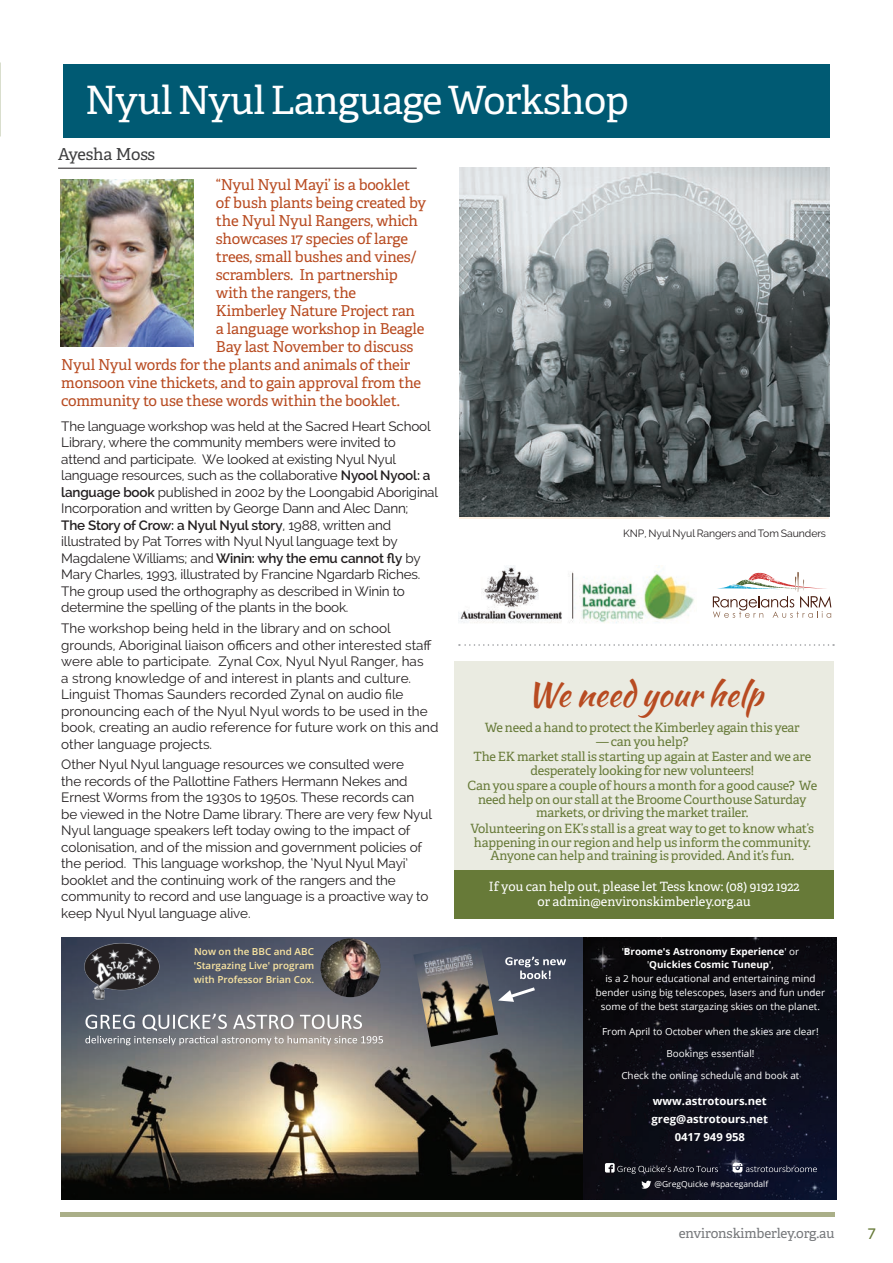
<style>
.page{position:relative;width:893px;height:1263px;background:#fff}
.page>*{position:absolute;margin:0;border:0;box-sizing:border-box;transform-origin:0 0}
.t1{font:39px "Adelle";letter-spacing:-.02em;color:#fff}
.t2{font:33px "Kaushan Script";color:#b84b21}
.t3{font:16.5px "Adelle";letter-spacing:-.015em;color:#3e3e3f}
.t4{font:15px "Adelle";letter-spacing:-.015em;color:#b84b21}
.t5{font:15px "Museo Sans 500";color:#677a38}
.t6{font:13.5px/16.5px "Raleway";letter-spacing:-.01em;color:#231f20}
.t7{font:13.5px "Adelle";letter-spacing:-.01em;color:#76787b}
.t8{font:12.75px/13.5px "Adelle";letter-spacing:-.015em;color:#677a38;text-align:center}
.t9{font:12.75px/15.3px "Adelle";color:#fff;text-align:center}
.t10{font:700 11.1px/18px "Open Sans";color:#fff;text-align:center}
.t11{font:10.5px "Raleway";letter-spacing:-.01em;color:#231f20}
.t12{font:9.6px/13.8px "Open Sans";color:#fff;text-align:center}
.t13{font:600 9.6px/13.8px "Open Sans";color:#fbe6a2;text-align:justify}
.t14{font:8.25px "Open Sans";color:#fff}
.s1{font-weight:600}
.s2{font-weight:700}
</style>
<div class="page">
<hr style="left:60px;top:1212px;width:774px;height:4px;background:#aaaf88">
<img style="left:459px;top:167px;width:370px;height:349px">
<div style="left:63px;top:64px;width:766px;height:73px;background:#005a73"></div>
<hr style="left:58px;top:168px;width:359px;height:1px;background:#231f20">
<img style="left:61px;top:180px;width:133px;height:167px">
<img style="left:582px;top:938px;width:254px;height:261px">
<img style="left:61px;top:938px;width:521px;height:261px">
<img style="left:71px;top:938px;width:109px;height:70px">
<svg style="left:85px;top:1014px;width:298px;height:31px"></svg>
<svg style="left:605px;top:1163px;width:113px;height:11px"></svg>
<svg style="left:733px;top:1163px;width:84px;height:9px"></svg>
<svg style="left:505px;top:957px;width:61px;height:22px"></svg>
<img style="left:413px;top:942px;width:85px;height:105px">
<svg style="left:498px;top:987px;width:37px;height:15px"></svg>
<img style="left:320px;top:938px;width:61px;height:59px">
<svg style="left:641px;top:1180px;width:10px;height:9px"></svg>
<svg style="left:459px;top:644px;width:375px;height:2px"></svg>
<div style="left:454px;top:660px;width:379px;height:258px;background:#eaebe1"></div>
<div style="left:454px;top:870px;width:379px;height:48px;background:#677a38"></div>
<img style="left:458px;top:565px;width:236px;height:58px">
<svg style="left:713px;top:572px;width:118px;height:46px"></svg>
<p class="t1" style="left:85px;top:72px;width:545px">Nyul Nyul Language Workshop</p>
<p class="t3" style="left:58px;top:142px;width:99px">Ayesha Moss</p>
<p class="t4" style="left:216px;top:174px;width:196px">“Nyul Nyul Mayi’ is a booklet</p>
<p class="t4" style="left:216px;top:192px;width:212px">of bush plants being created by</p>
<p class="t4" style="left:216px;top:210px;width:204px">the Nyul Nyul Rangers, which</p>
<p class="t4" style="left:216px;top:228px;width:194px">showcases 17 species of large</p>
<p class="t4" style="left:216px;top:246px;width:202px">trees, small bushes and vines/</p>
<p class="t4" style="left:216px;top:264px;width:184px">scramblers. In partnership</p>
<p class="t4" style="left:216px;top:282px;width:142px">with the rangers, the</p>
<p class="t4" style="left:216px;top:300px;width:201px">Kimberley Nature Project ran</p>
<p class="t4" style="left:216px;top:318px;width:210px">a language workshop in Beagle</p>
<p class="t4" style="left:216px;top:336px;width:199px">Bay last November to discuss</p>
<p class="t4" style="left:61px;top:354px;width:351px">Nyul Nyul words for the plants and animals of their</p>
<p class="t4" style="left:61px;top:372px;width:361px">monsoon vine thickets, and to gain approval from the</p>
<p class="t4" style="left:61px;top:390px;width:340px">community to use these words within the booklet.</p>
<p class="t6" style="left:61px;top:418px;width:378px">The language workshop was held at the Sacred Heart School Library, where the community members were invited to attend and participate. We looked at existing Nyul Nyul language resources, such as the collaborative <span class="s1">Nyool Nyool: a language book</span> published in 2002 by the Loongabid Aboriginal Incorporation and written by George Dann and Alec Dann;<br><span class="s1">The Story of Crow: a Nyul Nyul story</span>, 1988, written and illustrated by Pat Torres with Nyul Nyul language text by Magdalene Williams; and <span class="s1">Winin: why the emu cannot fly</span> by Mary Charles, 1993, illustrated by Francine Ngardarb Riches.<br>The group used the orthography as described in Winin to determine the spelling of the plants in the book.</p>
<p class="t6" style="left:61px;top:620px;width:379px">The workshop being held in the library and on school grounds, Aboriginal liaison officers and other interested staff were able to participate. Zynal Cox, Nyul Nyul Ranger, has<br>a strong knowledge of and interest in plants and culture.<br>Linguist Thomas Saunders recorded Zynal on audio file pronouncing each of the Nyul Nyul words to be used in the book, creating an audio reference for future work on this and other language projects.</p>
<p class="t6" style="left:61px;top:756px;width:372px">Other Nyul Nyul language resources we consulted were<br>the records of the Pallottine Fathers Hermann Nekes and Ernest Worms from the 1930s to 1950s. These records can be viewed in the Notre Dame library. There are very few Nyul Nyul language speakers left today owing to the impact of colonisation, and of the mission and government policies of the period. This language workshop, the ‘Nyul Nyul Mayi’ booklet and the continuing work of the rangers and the community to record and use language is a proactive way to keep Nyul Nyul language alive.</p>
<p class="t13" style="left:194px;top:944px;width:122px">Now on the BBC and ABC 'Stargazing Live' program with Professor Brian Cox.</p>
<p class="t11" style="left:623px;top:527px;width:204px">KNP, Nyul Nyul Rangers and Tom Saunders</p>
<p class="t2" style="left:527px;top:670px;width:237px">We need your help</p>
<p class="t8" style="left:485px;top:720px;width:316px">We need a hand to protect the Kimberley again this year</p>
<p class="t8" style="left:596px;top:734px;width:94px">— can you help?</p>
<p class="t8" style="left:473px;top:749px;width:339px">The EK market stall is starting up again at Easter and we are desperately looking for new volunteers!</p>
<p class="t8" style="left:467px;top:778px;width:351px">Can you spare a couple of hours a month for a good cause? We need help on our stall at the Broome Courthouse Saturday markets, or driving the market trailer.</p>
<p class="t8" style="left:471px;top:821px;width:345px">Volunteering on EK’s stall is a great way to get to know what’s happening in our region and help us inform the community.<br>Anyone can help and training is provided. And it’s fun.</p>
<p class="t9" style="left:489px;top:878px;width:312px">If you can help out, please let Tess know: (08) 9192 1922 or admin@environskimberley.org.au</p>
<p class="t12" style="left:596px;top:944px;width:231px">'<span class="s2">Broome's Astronomy Experience</span>' or<br>'<span class="s2">Quickies Cosmic Tuneup</span>',<br>is a 2 hour educational and entertaining mind bender using big telescopes, lasers and fun under some of the best stargazing skies on the planet.</p>
<p class="t12" style="left:602px;top:1024px;width:218px">From April to October when the skies are clear!</p>
<p class="t12" style="left:666px;top:1046px;width:90px">Bookings essential!</p>
<p class="t12" style="left:621px;top:1068px;width:180px">Check the online schedule and book at</p>
<p class="t10" style="left:652px;top:1092px;width:118px">www.astrotours.net greg@astrotours.net<br>0417 949 958</p>
<p class="t14" style="left:654px;top:1178px;width:115px">@GregQuicke #spacegandalf</p>
<p class="t7" style="left:679px;top:1223px;width:157px">environskimberley.org.au</p>
<p class="t5" style="left:868px;top:1225px;width:9px">7</p>
</div>
